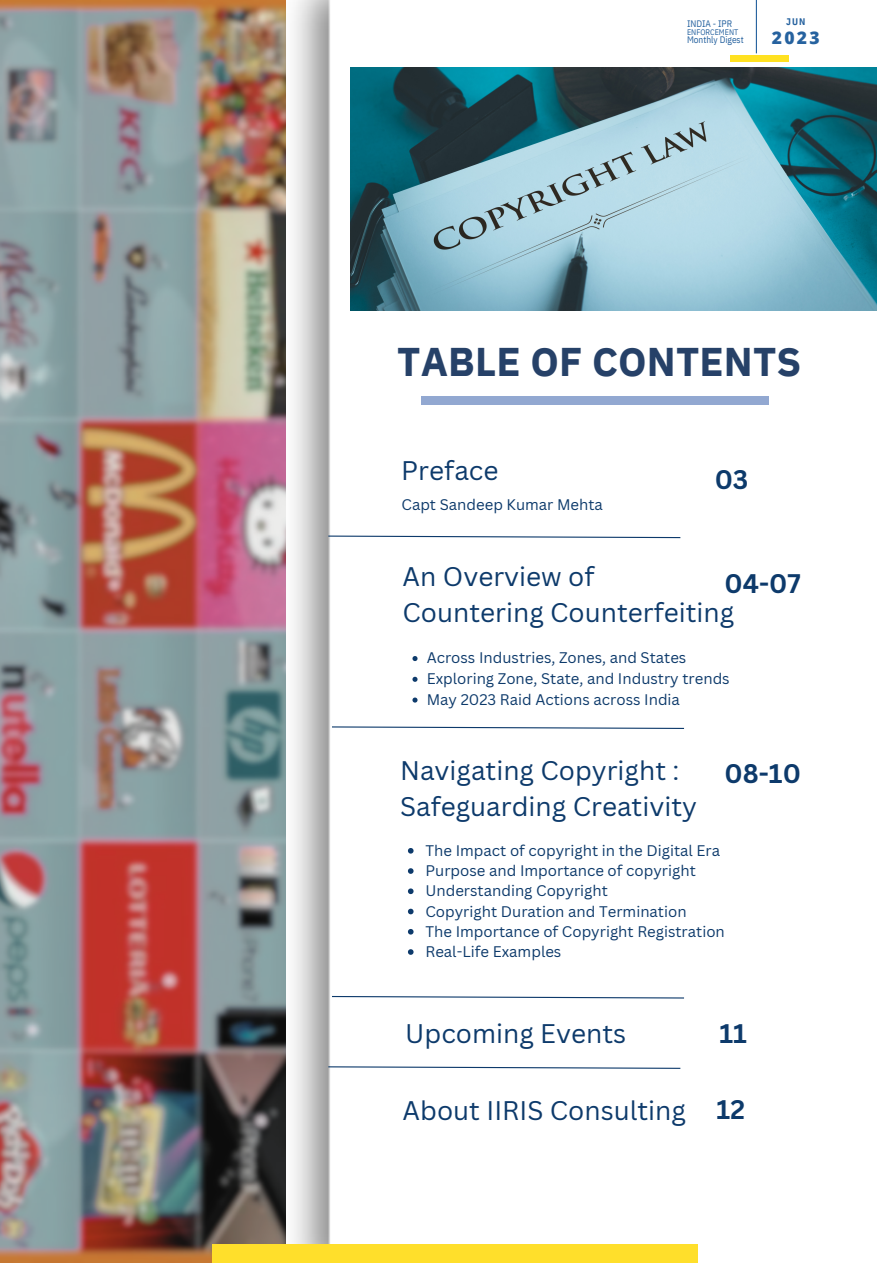
<style>
.page{position:relative;width:893px;height:1264px;background:#fff}
.page>*{position:absolute;margin:0;border:0;box-sizing:border-box;transform-origin:0 0}
.t1{font:700 40.05px "IBM Plex Sans";letter-spacing:.005em;color:#264168}
.t2{font:26.25px/36px "Canva Sans";color:#0d3a6b}
.t3{font:700 26.1px "Canva Sans";color:#0d3a6b}
.t4{font:800 17.4px "Open Sans";color:#26629f}
.t5{font:15px "Canva Sans";color:#0d3a6b}
.t6{font:700 9.6px "IBM Plex Sans Cond";color:#26629f}
.t7{font:9.45px "IBM Plex Sans Cond";color:#26629f}
.t8{font:8.1px "IBM Plex Sans Cond";color:#26629f}
</style>
<div class="page">
<div style="left:421px;top:396px;width:347px;height:8px;background:#92a8d1"></div>
<img style="left:0;top:0;width:379px;height:1262px">
<div style="left:212px;top:1244px;width:486px;height:18px;background:#ffdf2b"></div>
<svg style="left:327px;top:535px;width:354px;height:3px"></svg>
<hr style="left:755px;top:0;width:2px;height:53px;background:#26629f">
<div style="left:730px;top:55px;width:58px;height:6px;background:#ffe121"></div>
<svg style="left:331px;top:995px;width:353px;height:4px"></svg>
<svg style="left:331px;top:725px;width:354px;height:4px"></svg>
<svg style="left:327px;top:1065px;width:354px;height:4px"></svg>
<img style="left:350px;top:68px;width:526px;height:243px">
<svg style="left:408px;top:848px;width:5px;height:5px"></svg>
<svg style="left:408px;top:868px;width:5px;height:5px"></svg>
<svg style="left:408px;top:888px;width:5px;height:6px"></svg>
<svg style="left:408px;top:908px;width:5px;height:6px"></svg>
<svg style="left:408px;top:929px;width:5px;height:5px"></svg>
<svg style="left:408px;top:949px;width:5px;height:5px"></svg>
<svg style="left:412px;top:656px;width:5px;height:5px"></svg>
<svg style="left:412px;top:676px;width:5px;height:6px"></svg>
<svg style="left:412px;top:697px;width:5px;height:5px"></svg>
<p class="t6" style="left:786px;top:15px;width:21px">JUN</p>
<p class="t7" style="left:687px;top:17px;width:47px">INDIA - IPR</p>
<p class="t8" style="left:687px;top:27px;width:53px">ENFORCEMENT</p>
<p class="t7" style="left:687px;top:33px;width:58px">Monthly Digest</p>
<p class="t4" style="left:771px;top:26px;width:49px">2023</p>
<p class="t1" style="left:397px;top:335px;width:405px">TABLE OF CONTENTS</p>
<p class="t2" style="left:401px;top:451px;width:99px">Preface</p>
<p class="t5" style="left:401px;top:493px;width:203px">Capt Sandeep Kumar Mehta</p>
<p class="t3" style="left:714px;top:461px;width:35px">03</p>
<p class="t2" style="left:402px;top:558px;width:193px">An Overview of</p>
<p class="t2" style="left:402px;top:594px;width:333px">Countering Counterfeiting</p>
<p class="t5" style="left:426px;top:647px;width:261px">Across Industries, Zones, and States</p>
<p class="t5" style="left:426px;top:668px;width:304px">Exploring Zone, State, and Industry trends</p>
<p class="t5" style="left:426px;top:688px;width:255px">May 2023 Raid Actions across India</p>
<p class="t3" style="left:724px;top:565px;width:78px">04-07</p>
<p class="t2" style="left:400px;top:752px;width:298px">Navigating Copyright :<br>Safeguarding Creativity</p>
<p class="t5" style="left:425px;top:839px;width:296px">The Impact of copyright in the Digital Era</p>
<p class="t5" style="left:425px;top:860px;width:272px">Purpose and Importance of copyright</p>
<p class="t5" style="left:425px;top:880px;width:184px">Understanding Copyright</p>
<p class="t5" style="left:425px;top:900px;width:262px">Copyright Duration and Termination</p>
<p class="t5" style="left:425px;top:920px;width:301px">The Importance of Copyright Registration</p>
<p class="t5" style="left:425px;top:941px;width:137px">Real-Life Examples</p>
<p class="t3" style="left:724px;top:754px;width:78px">08-10</p>
<p class="t2" style="left:405px;top:1014px;width:222px">Upcoming Events</p>
<p class="t3" style="left:719px;top:1014px;width:29px">11</p>
<p class="t2" style="left:402px;top:1091px;width:285px">About IIRIS Consulting</p>
<p class="t3" style="left:716px;top:1090px;width:30px">12</p>
</div>
